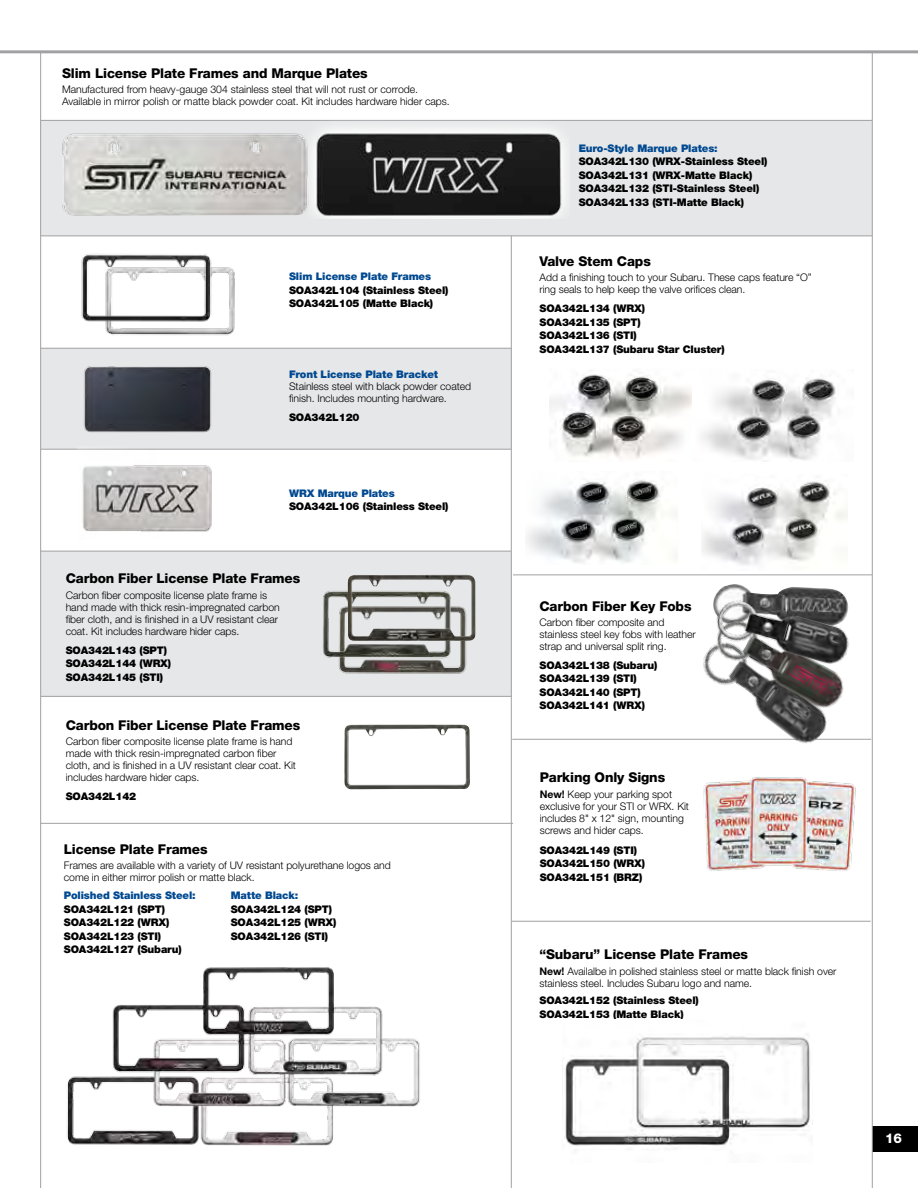
<style>
.page{position:relative;width:918px;height:1188px;background:#fff}
.page>*{position:absolute;margin:0;border:0;box-sizing:border-box;transform-origin:0 0}
.t1{font:800 13.5px "Helvetica Neue";letter-spacing:-.01em;color:#000}
.t2{font:800 13.5px "Helvetica Neue";color:#fff}
.t3{font:300 10.5px/12px "Helvetica Neue";letter-spacing:-.005em;color:#000}
.t4{font:900 10.5px/13.5px "Helvetica Neue";letter-spacing:-.01em;color:#000}
.t5{font:900 10.5px "Helvetica Neue";letter-spacing:-.01em;color:#004990}
.s1{font-weight:700}
</style>
<div class="page">
<div style="left:41px;top:121px;width:831px;height:115px;background:#e6e7e8"></div>
<div style="left:41px;top:348px;width:470px;height:101px;background:#e6e7e8"></div>
<div style="left:41px;top:551px;width:470px;height:146px;background:#e6e7e8"></div>
<div style="left:872px;top:1126px;width:46px;height:25px;background:#000"></div>
<hr style="left:872px;top:52px;width:1px;height:1136px;background:#a1a1a4">
<hr style="left:511px;top:236px;width:1px;height:952px;background:#a1a1a4">
<hr style="left:41px;top:236px;width:831px;height:1px;background:#a1a1a4">
<hr style="left:41px;top:348px;width:470px;height:1px;background:#a1a1a4">
<hr style="left:41px;top:449px;width:470px;height:1px;background:#a1a1a4">
<hr style="left:40px;top:551px;width:471px;height:1px;background:#a1a1a4">
<hr style="left:513px;top:574px;width:359px;height:1px;background:#a1a1a4">
<hr style="left:512px;top:739px;width:359px;height:1px;background:#a1a1a4">
<hr style="left:512px;top:921px;width:359px;height:1px;background:#a1a1a4">
<hr style="left:41px;top:823px;width:472px;height:1px;background:#a1a1a4">
<hr style="left:41px;top:696px;width:470px;height:1px;background:#a1a1a4">
<hr style="left:41px;top:120px;width:831px;height:1px;background:#a1a1a4">
<hr style="left:0;top:50px;width:918px;height:3px;background:#a1a1a4">
<hr style="left:40px;top:52px;width:1px;height:1136px;background:#a1a1a4">
<img style="left:62px;top:133px;width:245px;height:83px">
<img style="left:307px;top:119px;width:263px;height:100px">
<img style="left:82px;top:465px;width:130px;height:67px">
<img style="left:78px;top:366px;width:141px;height:84px">
<img style="left:220px;top:267px;width:15px;height:69px">
<img style="left:81px;top:254px;width:139px;height:82px">
<img style="left:702px;top:481px;width:146px;height:84px">
<img style="left:549px;top:374px;width:143px;height:85px">
<img style="left:527px;top:480px;width:151px;height:83px">
<img style="left:344px;top:724px;width:126px;height:65px">
<img style="left:338px;top:641px;width:129px;height:33px">
<img style="left:323px;top:587px;width:129px;height:77px">
<img style="left:348px;top:575px;width:128px;height:66px">
<img style="left:40px;top:952px;width:380px;height:194px">
<img style="left:562px;top:1034px;width:251px;height:112px">
<img style="left:696px;top:720px;width:140px;height:24px">
<img style="left:710px;top:678px;width:134px;height:42px">
<img style="left:703px;top:584px;width:146px;height:94px">
<img style="left:703px;top:777px;width:153px;height:94px">
<img style="left:702px;top:378px;width:134px;height:84px">
<p class="t1" style="left:62px;top:65px;width:307px">Slim License Plate Frames and Marque Plates</p>
<p class="t3" style="left:62px;top:83px;width:389px">Manufactured from heavy-gauge 304 stainless steel that will not rust or corrode.<br>Available in mirror polish or matte black powder coat. Kit includes hardware hider caps.</p>
<p class="t5" style="left:289px;top:270px;width:144px">Slim License Plate Frames</p>
<p class="t4" style="left:289px;top:283px;width:161px">SOA342L104 (Stainless Steel)<br>SOA342L105 (Matte Black)</p>
<p class="t5" style="left:289px;top:368px;width:151px">Front License Plate Bracket</p>
<p class="t3" style="left:289px;top:380px;width:184px">Stainless steel with black powder coated finish. Includes mounting hardware.</p>
<p class="t4" style="left:289px;top:411px;width:72px">SOA342L120</p>
<p class="t5" style="left:289px;top:487px;width:107px">WRX Marque Plates</p>
<p class="t4" style="left:289px;top:500px;width:161px">SOA342L106 (Stainless Steel)</p>
<p class="t1" style="left:66px;top:571px;width:236px">Carbon Fiber License Plate Frames</p>
<p class="t3" style="left:66px;top:589px;width:216px">Carbon fiber composite license plate frame is hand made with thick resin-impregnated carbon fiber cloth, and is finished in a UV resistant clear coat. Kit includes hardware hider caps.</p>
<p class="t4" style="left:66px;top:643px;width:107px">SOA342L143 (SPT)<br>SOA342L144 (WRX)<br>SOA342L145 (STI)</p>
<p class="t1" style="left:66px;top:717px;width:236px">Carbon Fiber License Plate Frames</p>
<p class="t3" style="left:66px;top:735px;width:232px">Carbon fiber composite license plate frame is hand made with thick resin-impregnated carbon fiber cloth, and is finished in a UV resistant clear coat. Kit includes hardware hider caps.</p>
<p class="t4" style="left:66px;top:790px;width:72px">SOA342L142</p>
<p class="t1" style="left:64px;top:841px;width:145px">License Plate Frames</p>
<p class="t3" style="left:64px;top:859px;width:329px">Frames are available with a variety of UV resistant polyurethane logos and come in either mirror polish or matte black.</p>
<p class="t5" style="left:64px;top:889px;width:133px">Polished Stainless Steel:</p>
<p class="t4" style="left:64px;top:902px;width:119px">SOA342L121 (SPT)<br>SOA342L122 (WRX)<br>SOA342L123 (STI)<br>SOA342L127 (Subaru)</p>
<p class="t5" style="left:231px;top:889px;width:69px">Matte Black:</p>
<p class="t4" style="left:231px;top:902px;width:107px">SOA342L124 (SPT)<br>SOA342L125 (WRX)<br>SOA342L126 (STI)</p>
<p class="t5" style="left:579px;top:142px;width:141px">Euro-Style Marque Plates:</p>
<p class="t4" style="left:579px;top:155px;width:190px">SOA342L130 (WRX-Stainless Steel)<br>SOA342L131 (WRX-Matte Black)<br>SOA342L132 (STI-Stainless Steel)<br>SOA342L133 (STI-Matte Black)</p>
<p class="t1" style="left:539px;top:253px;width:113px">Valve Stem Caps</p>
<p class="t3" style="left:539px;top:271px;width:274px">Add a finishing touch to your Subaru. These caps feature “O” ring seals to help keep the valve orifices clean.</p>
<p class="t4" style="left:539px;top:302px;width:187px">SOA342L134 (WRX)<br>SOA342L135 (SPT)<br>SOA342L136 (STI)<br>SOA342L137 (Subaru Star Cluster)</p>
<p class="t1" style="left:539px;top:598px;width:154px">Carbon Fiber Key Fobs</p>
<p class="t3" style="left:539px;top:616px;width:158px">Carbon fiber composite and stainless steel key fobs with leather strap and universal split ring.</p>
<p class="t4" style="left:539px;top:658px;width:119px">SOA342L138 (Subaru)<br>SOA342L139 (STI)<br>SOA342L140 (SPT)<br>SOA342L141 (WRX)</p>
<p class="t1" style="left:540px;top:769px;width:127px">Parking Only Signs</p>
<p class="t3" style="left:540px;top:789px;width:151px"><span class="s1">New!</span> Keep your parking spot exclusive for your STI or WRX. Kit includes 8" x 12" sign, mounting screws and hider caps.</p>
<p class="t4" style="left:540px;top:843px;width:107px">SOA342L149 (STI)<br>SOA342L150 (WRX)<br>SOA342L151 (BRZ)</p>
<p class="t1" style="left:539px;top:946px;width:210px">“Subaru” License Plate Frames</p>
<p class="t3" style="left:539px;top:965px;width:299px"><span class="s1">New!</span> Availalbe in polished stainless steel or matte black finish over stainless steel. Includes Subaru logo and name.</p>
<p class="t4" style="left:539px;top:994px;width:161px">SOA342L152 (Stainless Steel)<br>SOA342L153 (Matte Black)</p>
<p class="t2" style="left:885px;top:1130px;width:19px">16</p>
</div>
